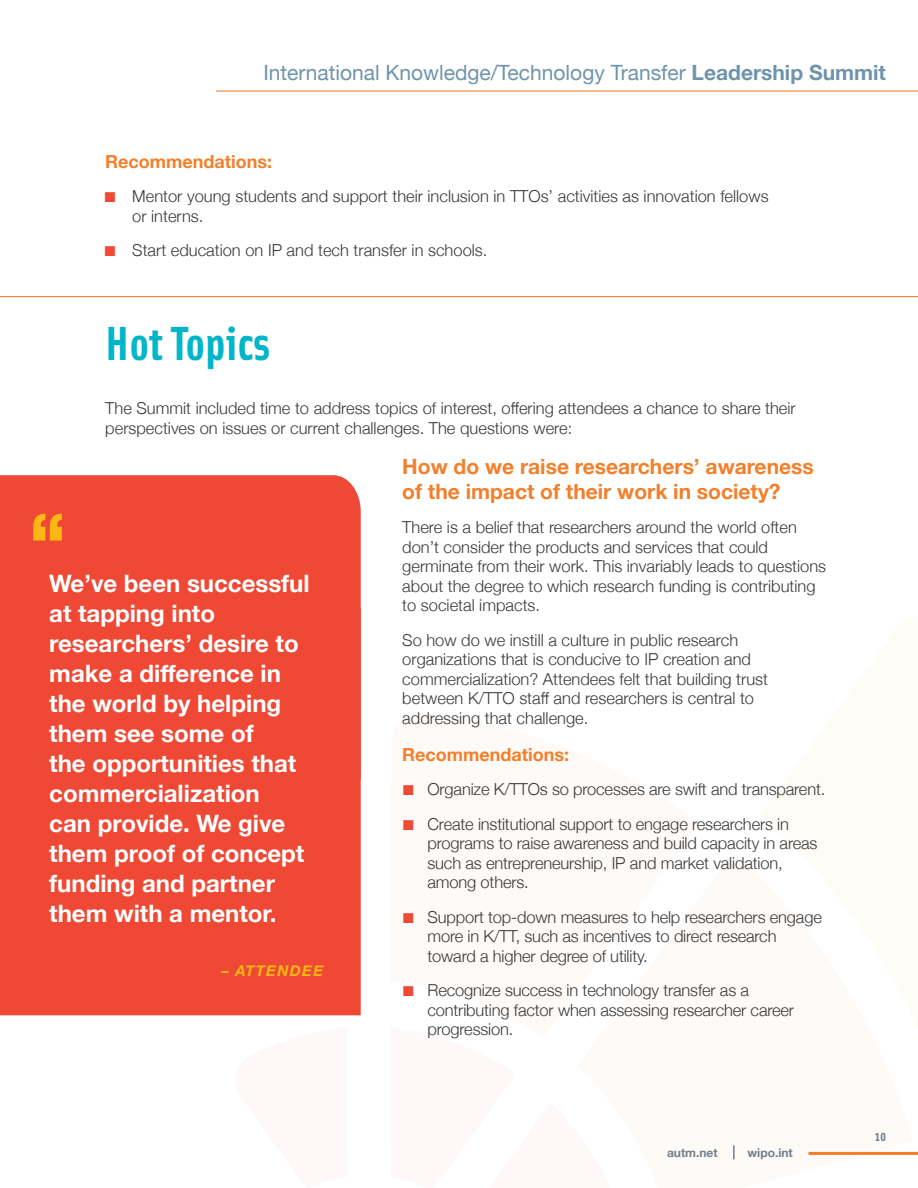
<style>
.page{position:relative;width:918px;height:1188px;background:#fff}
.page>*{position:absolute;margin:0;border:0;box-sizing:border-box;transform-origin:0 0}
.t1{font:900 condensed 72px "Helvetica Neue";color:#fdb714}
.blue_header{font:700 48px "Solex OT";color:#00b6c8}
.Body_Text{font:700 24px/30px "Helvetica Neue";color:#fff}
.subsub_head_orange{font:700 21px/25.2px "Helvetica Neue";color:#f47f2a}
.t2{font:21px "Helvetica Neue";color:#6e94ab}
.subsub_head_orange-2{font:700 18px "Helvetica Neue";color:#f47f2a}
.t3{font:18px "Minion Pro";color:#231f20}
.Paragraph_Style_1{font:300 16.5px/19.5px "Helvetica Neue";color:#3a3a3b}
.Body_Text-2{font:italic 700 15px "Helvetica Neue";letter-spacing:.08em;color:#fdb714}
.t4{font:700 13.5px "Solex OT";color:#72808a}
.t5{font:700 12px "Helvetica Neue";color:#72808a}
.s1{font-weight:700}
.s2{font-family:"Courier";font-weight:700;color:#f04937}
</style>
<div class="page">
<hr style="left:216px;top:91px;width:702px;height:1px;background:#e87722">
<hr style="left:810px;top:1152px;width:108px;height:3px;background:#f47f2a">
<svg style="left:733px;top:1146px;width:2px;height:13px"></svg>
<hr style="left:0;top:296px;width:918px;height:1px;background:#e87722">
<div style="left:0;top:475px;width:361px;height:133px;background:#ef4835"></div>
<div style="left:0;top:608px;width:361px;height:407px;background:#ef4835"></div>
<p class="t2" style="left:263px;top:58px;width:624px">International Knowledge/Technology Transfer <span class="s1">Leadership Summit</span></p>
<p class="subsub_head_orange-2" style="left:105px;top:147px;width:168px">Recommendations:</p>
<p class="Paragraph_Style_1" style="left:132px;top:186px;width:638px;text-indent:-27px"><span class="s2">Ԏ</span> Mentor young students and support their inclusion in TTOs’ activities as innovation fellows or interns.</p>
<p class="Paragraph_Style_1" style="left:105px;top:240px;width:384px"><span class="s2">Ԏ</span> Start education on IP and tech transfer in schools.</p>
<p class="blue_header" style="left:105px;top:312px;width:166px">Hot Topics</p>
<p class="Paragraph_Style_1" style="left:105px;top:397px;width:692px">The Summit included time to address topics of interest, offering attendees a chance to share their perspectives on issues or current challenges. The questions were:</p>
<p class="subsub_head_orange" style="left:402px;top:454px;width:413px">How do we raise researchers’ awareness of the impact of their work in society?</p>
<p class="Paragraph_Style_1" style="left:402px;top:517px;width:425px">There is a belief that researchers around the world often don’t consider the products and services that could germinate from their work. This invariably leads to questions about the degree to which research funding is contributing to societal impacts.</p>
<p class="Paragraph_Style_1" style="left:402px;top:629px;width:367px">So how do we instill a culture in public research organizations that is conducive to IP creation and commercialization? Attendees felt that building trust between K/TTO staff and researchers is central to addressing that challenge.</p>
<p class="subsub_head_orange-2" style="left:402px;top:740px;width:168px">Recommendations:</p>
<p class="t1" style="left:30px;top:480px;width:36px">“</p>
<p class="Body_Text" style="left:49px;top:569px;width:262px">We’ve been successful at tapping into researchers’ desire to make a difference in the world by helping them see some of<br>the opportunities that commercialization<br>can provide. We give them proof of concept funding and partner them with a mentor.</p>
<p class="Paragraph_Style_1" style="left:403px;top:779px;width:423px"><span class="s2">Ԏ</span> Organize K/TTOs so processes are swift and transparent.</p>
<p class="Paragraph_Style_1" style="left:427px;top:813px;width:391px;text-indent:-24px"><span class="s2">Ԏ</span> Create institutional support to engage researchers in programs to raise awareness and build capacity in areas such as entrepreneurship, IP and market validation, among others.</p>
<p class="Paragraph_Style_1" style="left:427px;top:906px;width:396px;text-indent:-24px"><span class="s2">Ԏ</span> Support top-down measures to help researchers engage more in K/TT, such as incentives to direct research toward a higher degree of utility.</p>
<p class="Paragraph_Style_1" style="left:427px;top:980px;width:368px;text-indent:-24px"><span class="s2">Ԏ</span> Recognize success in technology transfer as a contributing factor when assessing researcher career progression.</p>
<p class="t3" style="left:729px;top:852px;width:10px">v</p>
<p class="Body_Text-2" style="left:221px;top:958px;width:103px">– ATTENDEE</p>
<p class="t5" style="left:667px;top:1143px;width:52px">autm.net</p>
<p class="t5" style="left:748px;top:1143px;width:47px">wipo.int</p>
<p class="t4" style="left:875px;top:1128px;width:13px">10</p>
</div>
